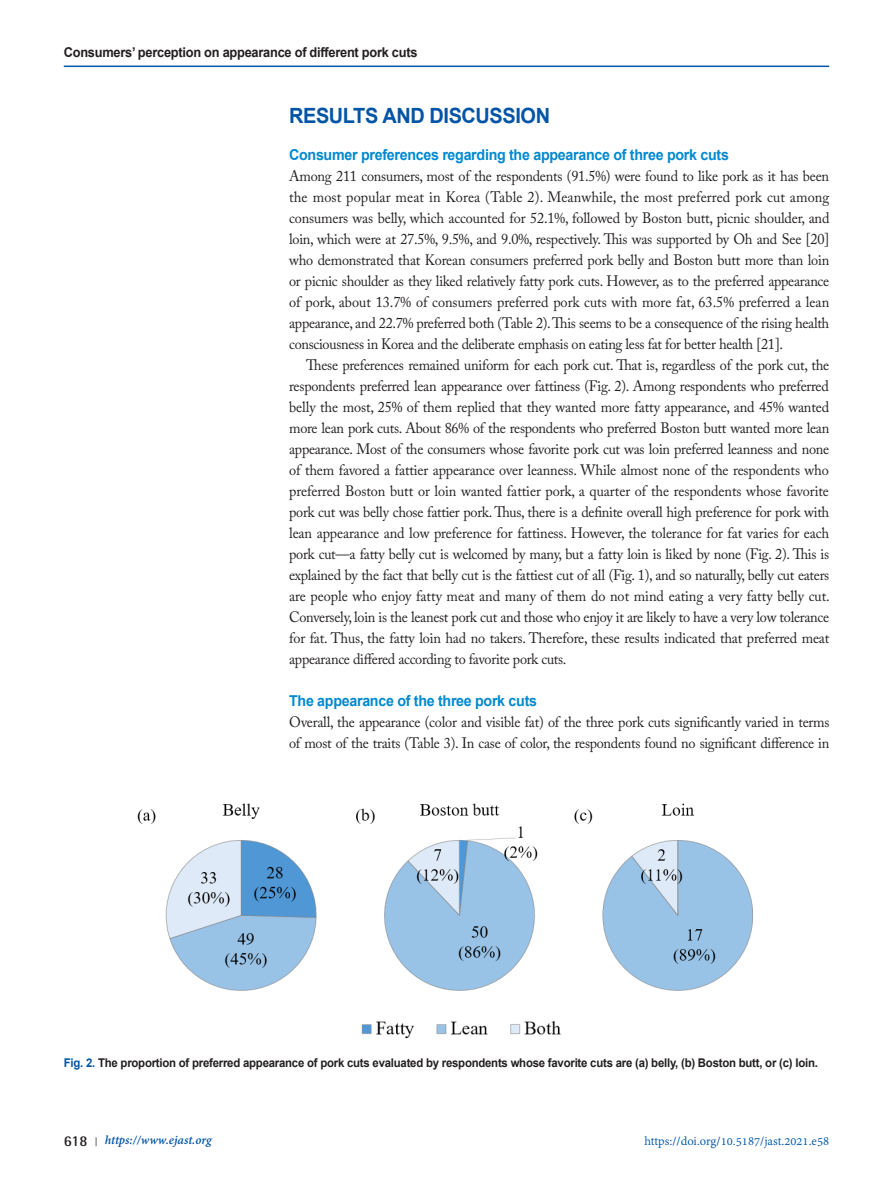
<style>
.page{position:relative;width:893px;height:1191px;background:#fff}
.page>*{position:absolute;margin:0;border:0;box-sizing:border-box;transform-origin:0 0}
.headiing_1st{font:700 21px "Arial";letter-spacing:-.02em;color:#0154a6;scale:.95 1}
.표준{font:15px/21px "Adobe Caslon Pro";letter-spacing:-.02em;color:#231f20;text-align:justify;scale:.95 1}
.heading_2nd{font:700 15px "Arial";letter-spacing:-.02em;color:#0089cf;scale:.95 1}
.t1{font:700 13.5px "Arial";letter-spacing:-.02em;color:#231f20;scale:.95 1}
.t2{font:13.5px "Adobe Devanagari";color:#0154a6}
.t3{font:italic 700 13.5px "Adobe Devanagari";color:#0154a6}
.t4{font:700 12px "Arial";letter-spacing:-.02em;color:#231f20;scale:.95 1}
.s1{color:#0154a6}
.s2{font-family:"Rotis Semi Sans Std";font-style:normal;font-size:15px;color:#231f20}
.s3{font-family:"Shonar Bangla";font-style:normal;font-size:12px;color:#231f20}
</style>
<div class="page">
<hr style="left:64px;top:66px;width:765px;height:1px;background:#0154a6">
<img style="left:137px;top:803px;width:617px;height:236px">
<p class="t1" style="left:64px;top:42px;width:374px">Consumers’ perception on appearance of different pork cuts</p>
<p class="headiing_1st" style="left:289px;top:101px;width:276px">RESULTS AND DISCUSSION</p>
<p class="heading_2nd" style="left:289px;top:144px;width:464px">Consumer preferences regarding the appearance of three pork cuts</p>
<p class="표준" style="left:289px;top:165px;width:570px">Among 211 consumers, most of the respondents (91.5%) were found to like pork as it has been the most popular meat in Korea (Table 2). Meanwhile, the most preferred pork cut among consumers was belly, which accounted for 52.1%, followed by Boston butt, picnic shoulder, and loin, which were at 27.5%, 9.5%, and 9.0%, respectively. This was supported by Oh and See [20] who demonstrated that Korean consumers preferred pork belly and Boston butt more than loin or picnic shoulder as they liked relatively fatty pork cuts. However, as to the preferred appearance of pork, about 13.7% of consumers preferred pork cuts with more fat, 63.5% preferred a lean appearance, and 22.7% preferred both (Table 2). This seems to be a consequence of the rising health consciousness in Korea and the deliberate emphasis on eating less fat for better health [21].</p>
<p class="표준" style="left:289px;top:354px;width:571px;text-indent:17px">These preferences remained uniform for each pork cut. That is, regardless of the pork cut, the respondents preferred lean appearance over fattiness (Fig. 2). Among respondents who preferred belly the most, 25% of them replied that they wanted more fatty appearance, and 45% wanted more lean pork cuts. About 86% of the respondents who preferred Boston butt wanted more lean appearance. Most of the consumers whose favorite pork cut was loin preferred leanness and none of them favored a fattier appearance over leanness. While almost none of the respondents who preferred Boston butt or loin wanted fattier pork, a quarter of the respondents whose favorite pork cut was belly chose fattier pork. Thus, there is a definite overall high preference for pork with lean appearance and low preference for fattiness. However, the tolerance for fat varies for each pork cut—a fatty belly cut is welcomed by many, but a fatty loin is liked by none (Fig. 2). This is explained by the fact that belly cut is the fattiest cut of all (Fig. 1), and so naturally, belly cut eaters are people who enjoy fatty meat and many of them do not mind eating a very fatty belly cut.<br>Conversely, loin is the leanest pork cut and those who enjoy it are likely to have a very low tolerance for fat. Thus, the fatty loin had no takers. Therefore, these results indicated that preferred meat appearance differed according to favorite pork cuts.</p>
<p class="heading_2nd" style="left:289px;top:690px;width:262px">The appearance of the three pork cuts</p>
<p class="표준" style="left:289px;top:711px;width:570px">Overall, the appearance (color and visible fat) of the three pork cuts significantly varied in terms of most of the traits (Table 3). In case of color, the respondents found no significant difference in</p>
<p class="t4" style="left:64px;top:1054px;width:795px"><span class="s1">Fig. 2.</span> The proportion of preferred appearance of pork cuts evaluated by respondents whose favorite cuts are (a) belly, (b) Boston butt, or (c) loin.</p>
<p class="t3" style="left:64px;top:1132px;width:149px"><span class="s2">618</span> <span class="s3">|</span> https://www.ejast.org</p>
<p class="t2" style="left:644px;top:1133px;width:186px">https://doi.org/10.5187/jast.2021.e58</p>
</div>
